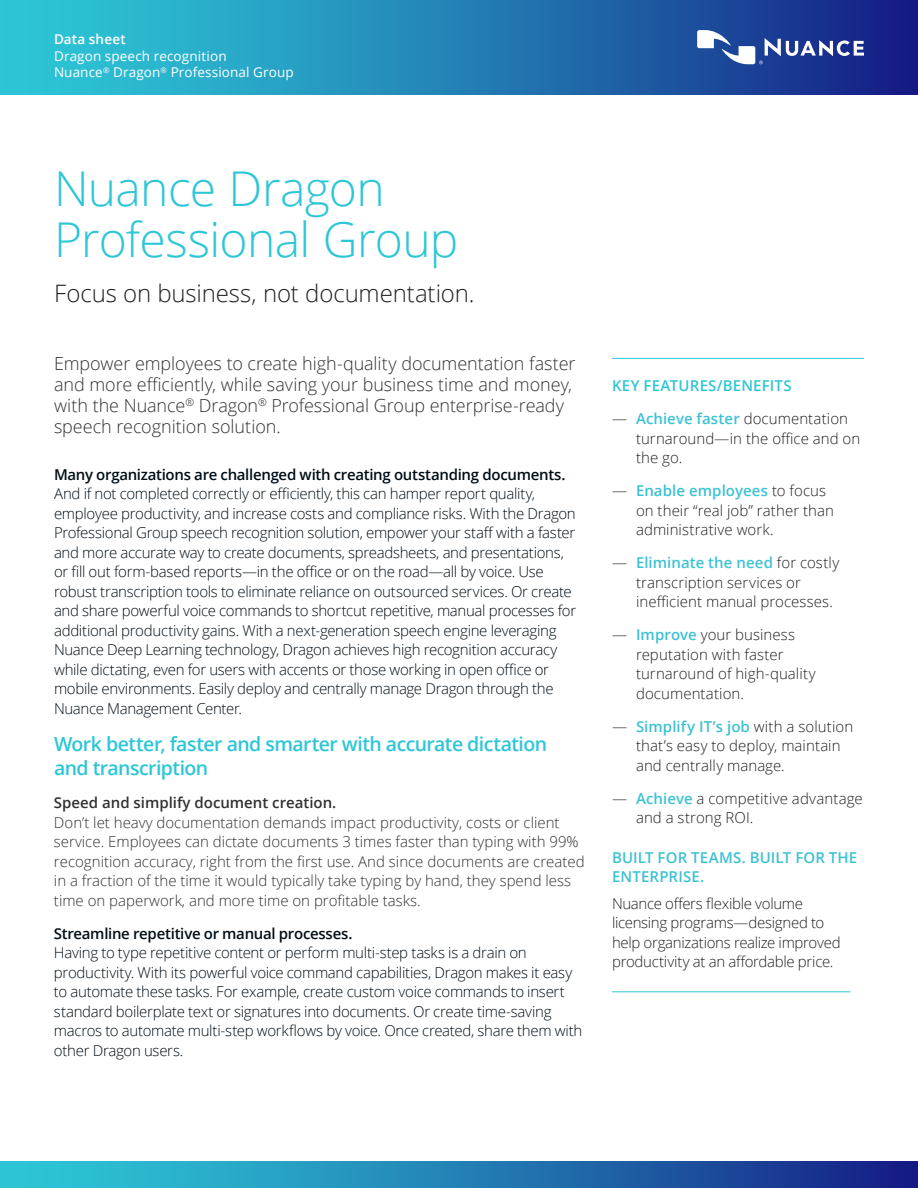
<style>
.page{position:relative;width:918px;height:1188px;background:#fff}
.page>*{position:absolute;margin:0;border:0;box-sizing:border-box;transform-origin:0 0}
.t1{font:300 48px/51px "Open Sans";letter-spacing:-.015em;color:#2dc6d6}
.t2{font:300 24px "Open Sans";letter-spacing:-.005em;color:#231f20}
.t3{font:600 19.5px/24px "Open Sans";letter-spacing:-.03em;color:#2dc6d6}
.t4{font:300 18px/21px "Open Sans";letter-spacing:-.005em;color:#323132}
.t5{font:300 15px/19.5px "Open Sans";letter-spacing:-.02em;color:#000e17}
.t6{font:300 15px/19.5px "Open Sans";letter-spacing:.005em;color:#231f20}
.t7{font:300 15px/19.5px "Open Sans";color:#323132}
.t8{font:300 15px/19.5px "Open Sans";letter-spacing:-.02em;color:#231f20}
.t9{font:600 15px "Open Sans";letter-spacing:-.02em;color:#000e17}
.t10{font:600 15px/19.5px "Open Sans";letter-spacing:.01em;color:#3dc1d2}
.t11{font:600 15px "Open Sans";color:#323132}
.t12{font:600 15px "Open Sans";letter-spacing:.015em;color:#2dc6d6}
.t13{font:13.5px/16.5px "Open Sans";letter-spacing:.01em;color:#fff}
.t14{font:600 13.5px "Open Sans";letter-spacing:.01em;color:#fff}
.s1{font-weight:600;color:#3dc2d4}
.s2{font-weight:600;color:#3dc1d2}
</style>
<div class="page">
<div style="left:0;top:1161px;width:918px;height:27px;background:linear-gradient(to right,#2fd4dd,#162388)"></div>
<div style="left:0;top:0;width:918px;height:94px;background:linear-gradient(to right,#2fd4dd,#162388)"></div>
<hr style="left:612px;top:358px;width:252px;height:1px;background:#2dc6d6">
<hr style="left:612px;top:991px;width:238px;height:1px;background:#2dc6d6">
<svg style="left:697px;top:30px;width:167px;height:34px"></svg>
<p class="t14" style="left:54px;top:30px;width:73px">Data sheet</p>
<p class="t13" style="left:54px;top:47px;width:241px">Dragon speech recognition<br>Nuance<sup>®</sup> Dragon<sup>®</sup> Professional Group</p>
<h1 class="t1" style="left:54px;top:162px;width:406px">Nuance Dragon<br>Professional Group</h1>
<h2 class="t2" style="left:54px;top:277px;width:422px">Focus on business, not documentation.</h2>
<p class="t4" style="left:54px;top:353px;width:523px">Empower employees to create high-quality documentation faster and more efficiently, while saving your business time and money, with the Nuance<sup>®</sup> Dragon<sup>®</sup> Professional Group enterprise-ready speech recognition solution.</p>
<p class="t9" style="left:54px;top:464px;width:513px">Many organizations are challenged with creating outstanding documents.</p>
<p class="t5" style="left:54px;top:484px;width:524px">And if not completed correctly or efficiently, this can hamper report quality, employee productivity, and increase costs and compliance risks. With the Dragon Professional Group speech recognition solution, empower your staff with a faster and more accurate way to create documents, spreadsheets, and presentations, or fill out form-based reports—in the office or on the road—all by voice. Use robust transcription tools to eliminate reliance on outsourced services. Or create and share powerful voice commands to shortcut repetitive, manual processes for additional productivity gains. With a next-generation speech engine leveraging Nuance Deep Learning technology, Dragon achieves high recognition accuracy while dictating, even for users with accents or those working in open office or mobile environments. Easily deploy and centrally manage Dragon through the Nuance Management Center.</p>
<h3 class="t3" style="left:54px;top:732px;width:495px">Work better, faster and smarter with accurate dictation and transcription</h3>
<p class="t11" style="left:54px;top:792px;width:284px">Speed and simplify document creation.</p>
<p class="t7" style="left:54px;top:812px;width:532px">Don’t let heavy documentation demands impact productivity, costs or client service. Employees can dictate documents 3 times faster than typing with 99% recognition accuracy, right from the first use. And since documents are created in a fraction of the time it would typically take typing by hand, they spend less time on paperwork, and more time on profitable tasks.</p>
<p class="t9" style="left:54px;top:923px;width:300px">Streamline repetitive or manual processes.</p>
<p class="t5" style="left:54px;top:943px;width:530px">Having to type repetitive content or perform multi-step tasks is a drain on productivity. With its powerful voice command capabilities, Dragon makes it easy to automate these tasks. For example, create custom voice commands to insert standard boilerplate text or signatures into documents. Or create time-saving macros to automate multi-step workflows by voice. Once created, share them with other Dragon users.</p>
<p class="t12" style="left:612px;top:375px;width:181px">KEY FEATURES/BENEFITS</p>
<p class="t6" style="left:636px;top:409px;width:226px;text-indent:-24px">— <span class="s1">Achieve faster</span> documentation turnaround—in the office and on the go.</p>
<p class="t6" style="left:636px;top:481px;width:200px;text-indent:-24px">— <span class="s2">Enable employees</span> to focus on their “real job” rather than administrative work.</p>
<p class="t6" style="left:636px;top:553px;width:205px;text-indent:-24px">— <span class="s1">Eliminate the need</span> for costly transcription services or inefficient manual processes.</p>
<p class="t6" style="left:636px;top:625px;width:181px;text-indent:-24px">— <span class="s2">Improve</span> your business reputation with faster turnaround of high-quality documentation.</p>
<p class="t6" style="left:636px;top:716px;width:219px;text-indent:-24px">— <span class="s2">Simplify IT’s job</span> with a solution that’s easy to deploy, maintain and centrally manage.</p>
<p class="t6" style="left:636px;top:788px;width:228px;text-indent:-24px">— <span class="s2">Achieve</span> a competitive advantage and a strong ROI.</p>
<p class="t10" style="left:612px;top:847px;width:247px">BUILT FOR TEAMS. BUILT FOR THE<br>ENTERPRISE.</p>
<p class="t8" style="left:612px;top:893px;width:230px">Nuance offers flexible volume licensing programs—designed to help organizations realize improved productivity at an affordable price.</p>
</div>
